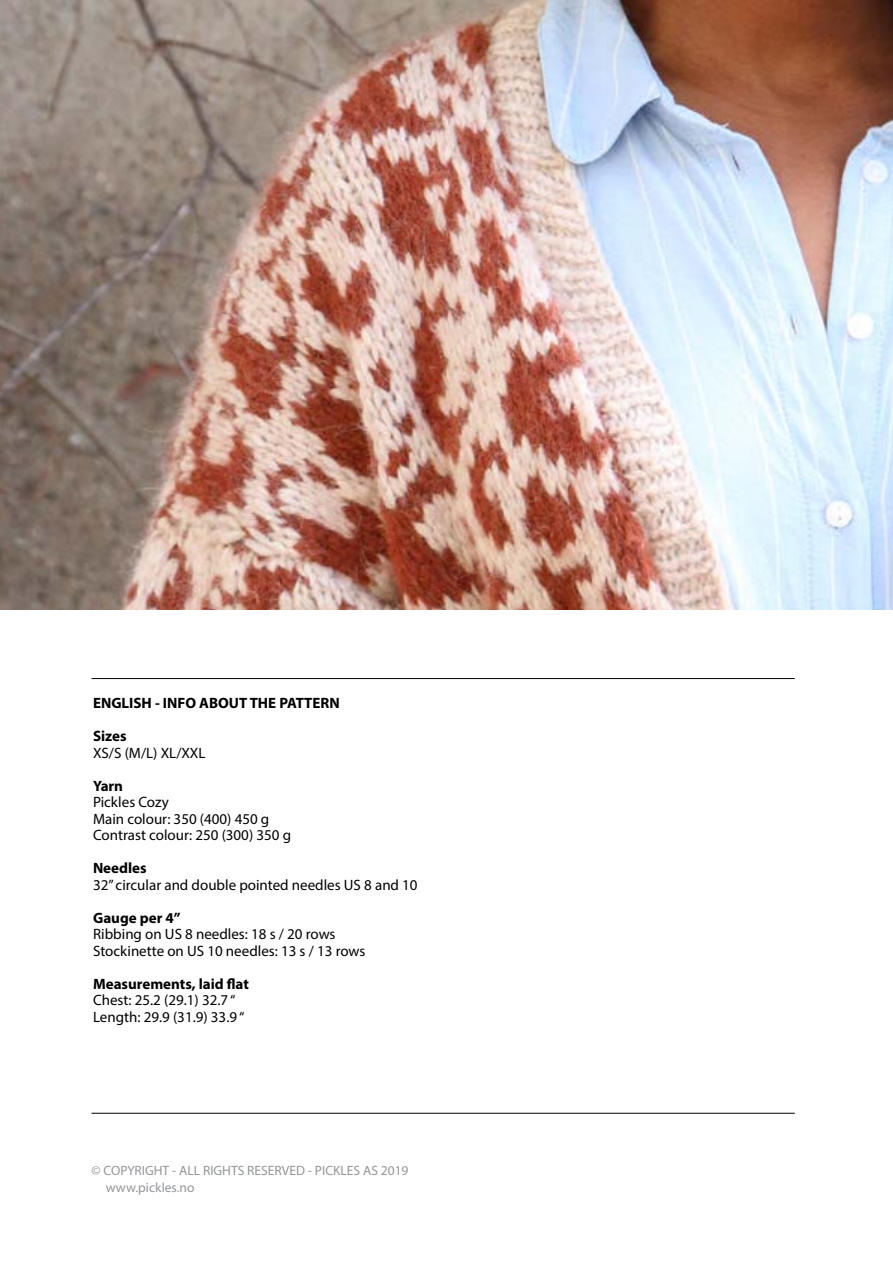
<style>
.page{position:relative;width:893px;height:1263px;background:#fff}
.page>*{position:absolute;margin:0;border:0;box-sizing:border-box;transform-origin:0 0}
.t1{font:15px/16.5px "Myriad Pro";color:#000}
.t2{font:700 15px "Myriad Pro";color:#000}
.t3{font:13.5px/17.5px "Myriad Pro";color:#939598}
</style>
<div class="page">
<hr style="left:92px;top:1113px;width:703px;height:1px;background:#000">
<hr style="left:92px;top:678px;width:703px;height:1px;background:#000">
<img style="left:0;top:0;width:893px;height:609px">
<p class="t2" style="left:93px;top:693px;width:248px">ENGLISH - INFO ABOUT THE PATTERN</p>
<p class="t2" style="left:93px;top:726px;width:35px">Sizes</p>
<p class="t1" style="left:93px;top:744px;width:114px">XS/S (M/L) XL/XXL</p>
<p class="t2" style="left:93px;top:776px;width:32px">Yarn</p>
<p class="t1" style="left:93px;top:794px;width:200px">Pickles Cozy<br>Main colour: 350 (400) 450 g<br>Contrast colour: 250 (300) 350 g</p>
<p class="t2" style="left:93px;top:858px;width:55px">Needles</p>
<p class="t1" style="left:93px;top:876px;width:326px">32” circular and double pointed needles US 8 and 10</p>
<p class="t2" style="left:93px;top:908px;width:89px">Gauge per 4”</p>
<p class="t1" style="left:93px;top:926px;width:274px">Ribbing on US 8 needles: 18 s / 20 rows<br>Stockinette on US 10 needles: 13 s / 13 rows</p>
<p class="t2" style="left:93px;top:974px;width:157px">Measurements, laid flat</p>
<p class="t1" style="left:93px;top:992px;width:153px">Chest: 25.2 (29.1) 32.7 “<br>Length: 29.9 (31.9) 33.9 “</p>
<p class="t3" style="left:106px;top:1161px;width:304px;text-indent:-14px">© COPYRIGHT - ALL RIGHTS RESERVED - PICKLES AS 2019 www.pickles.no</p>
</div>
